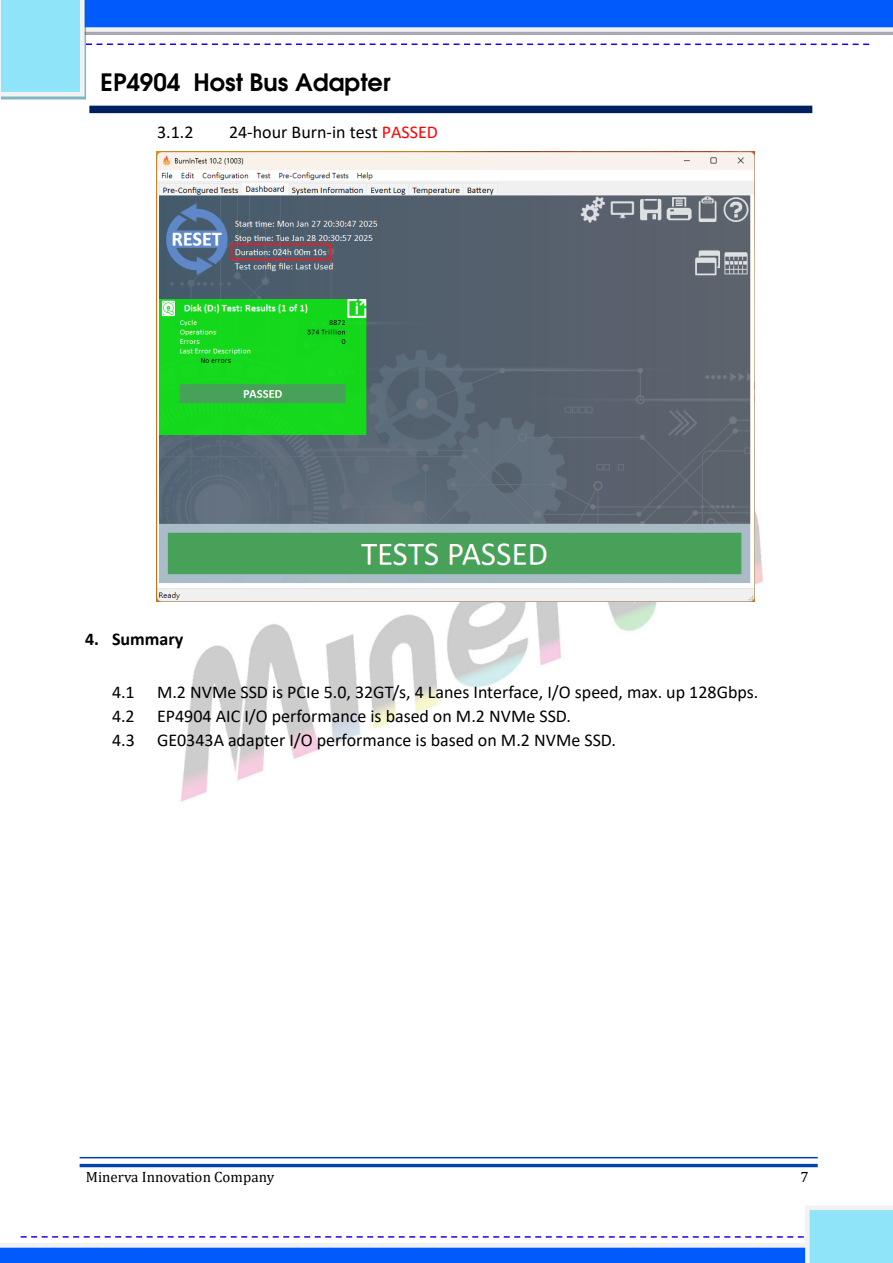
<style>
.page{position:relative;width:893px;height:1263px;background:#fff}
.page>*{position:absolute;margin:0;border:0;box-sizing:border-box;transform-origin:0 0}
.t1{font:600 24px "Avant Garde";color:#000}
.t2{font:18px/24px "Calibri";color:#000}
.t3{font:700 18px "Calibri";color:#000}
.t4{font:15px "Cambria";color:#000}
.s1{color:#f00}
</style>
<div class="page">
<img style="left:156px;top:172px;width:607px;height:630px">
<svg style="left:1px;top:1206px;width:892px;height:57px"></svg>
<svg style="left:1px;top:0;width:892px;height:100px"></svg>
<hr style="left:80px;top:1164px;width:738px;height:3px;background:#0043af">
<hr style="left:80px;top:1157px;width:738px;height:1px;background:#0043af">
<div style="left:89px;top:106px;width:723px;height:7px;background:#002060"></div>
<img style="left:157px;top:151px;width:597px;height:450px">
<h1 class="t1" style="left:101px;top:67px;width:291px">EP4904 Host Bus Adapter</h1>
<p class="t2" style="left:157px;top:119px;width:38px">3.1.2</p>
<p class="t2" style="left:229px;top:119px;width:210px">24-hour Burn-in test <span class="s1">PASSED</span></p>
<p class="t3" style="left:85px;top:626px;width:100px">4. Summary</p>
<p class="t2" style="left:112px;top:680px;width:648px">4.1 M.2 NVMe SSD is PCIe 5.0, 32GT/s, 4 Lanes Interface, I/O speed, max. up 128Gbps.<br>4.2 EP4904 AIC I/O performance is based on M.2 NVMe SSD.<br>4.3 GE0343A adapter I/O performance is based on M.2 NVMe SSD.</p>
<p class="t4" style="left:86px;top:1168px;width:190px">Minerva Innovation Company</p>
<p class="t4" style="left:800px;top:1168px;width:10px">7</p>
</div>
